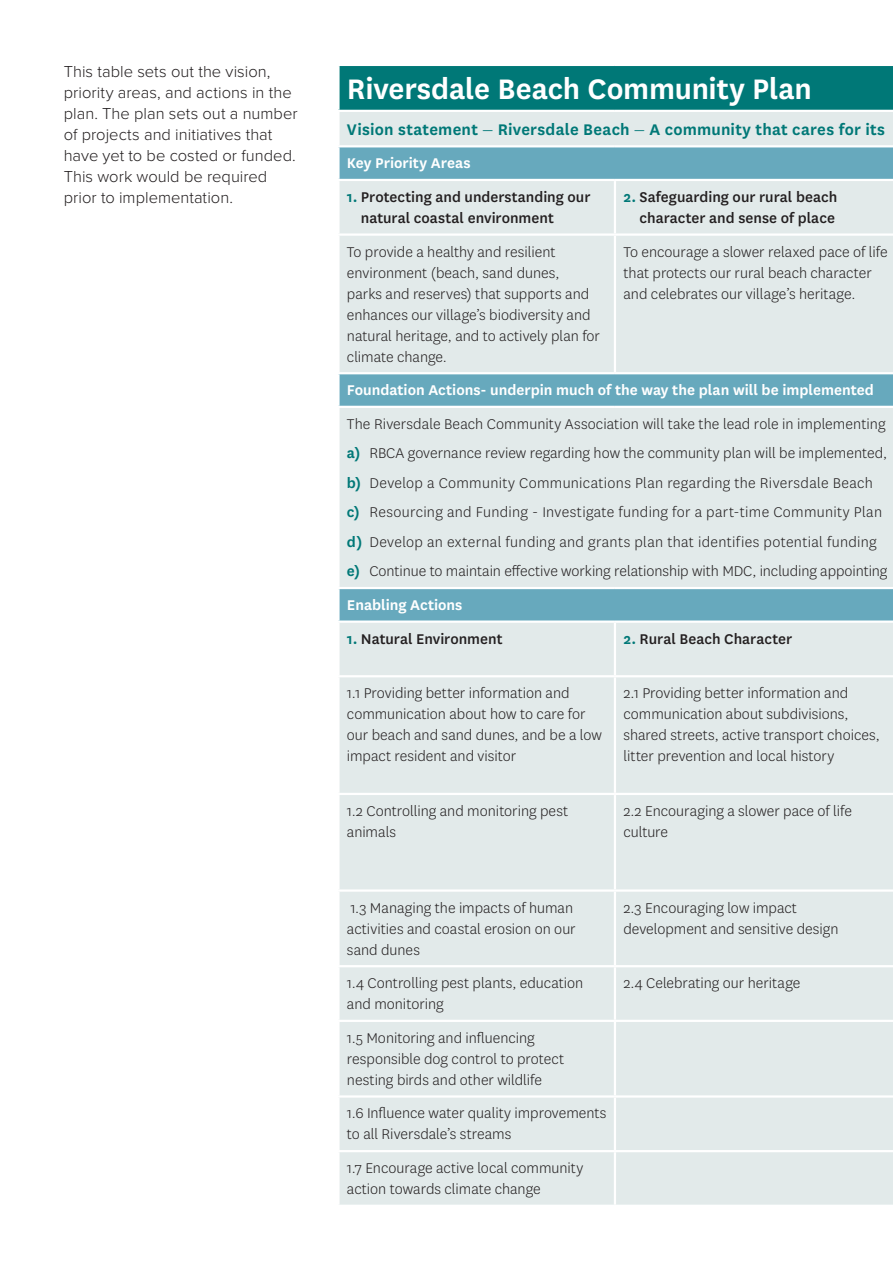
<style>
.page{position:relative;width:893px;height:1263px;background:#fff}
.page>*{position:absolute;margin:0;border:0;box-sizing:border-box;transform-origin:0 0}
.t1{font:600 33px "National";letter-spacing:-.005em;color:#fff}
.t2{font:600 18px "National";letter-spacing:.01em;color:#007877}
.t3{font:300 16.5px/21px "National";color:#231f20}
.t4{font:300 16.5px/21px "Proxima Nova";color:#231f20}
.t5{font:500 16.5px/21px "National";color:#231f20}
.t6{font:600 16.5px "National";color:#fff}
.s1{font-family:"Proxima Nova";font-weight:300}
.s2{font-weight:600;color:#007877}
</style>
<div class="page">
<div style="left:338px;top:65px;width:555px;height:46px;background:#007877"></div>
<div style="left:340px;top:112px;width:553px;height:1093px;background:#e2eaea"></div>
<svg style="left:340px;top:147px;width:553px;height:473px;background:#c9dce0"></svg>
<hr style="left:337px;top:64px;width:278px;height:2px;background:#fff">
<hr style="left:337px;top:66px;width:3px;height:44px;background:#fff">
<hr style="left:615px;top:64px;width:278px;height:2px;background:#fff">
<hr style="left:337px;top:110px;width:278px;height:2px;background:#fff">
<hr style="left:615px;top:110px;width:278px;height:2px;background:#fff">
<hr style="left:337px;top:145px;width:278px;height:2px;background:#fff">
<hr style="left:615px;top:145px;width:278px;height:2px;background:#fff">
<hr style="left:337px;top:179px;width:278px;height:2px;background:#fff">
<hr style="left:615px;top:179px;width:278px;height:2px;background:#fff">
<hr style="left:614px;top:181px;width:2px;height:52px;background:#fff">
<hr style="left:337px;top:233px;width:278px;height:3px;background:#fff">
<hr style="left:615px;top:233px;width:278px;height:3px;background:#fff">
<hr style="left:614px;top:236px;width:2px;height:136px;background:#fff">
<hr style="left:337px;top:372px;width:278px;height:2px;background:#fff">
<hr style="left:615px;top:372px;width:278px;height:2px;background:#fff">
<hr style="left:337px;top:406px;width:278px;height:2px;background:#fff">
<hr style="left:615px;top:406px;width:278px;height:2px;background:#fff">
<hr style="left:337px;top:587px;width:278px;height:2px;background:#fff">
<hr style="left:615px;top:587px;width:278px;height:2px;background:#fff">
<hr style="left:337px;top:620px;width:278px;height:3px;background:#fff">
<hr style="left:615px;top:620px;width:278px;height:3px;background:#fff">
<hr style="left:614px;top:623px;width:2px;height:52px;background:#fff">
<hr style="left:337px;top:675px;width:278px;height:2px;background:#fff">
<hr style="left:615px;top:675px;width:278px;height:2px;background:#fff">
<hr style="left:614px;top:677px;width:2px;height:116px;background:#fff">
<hr style="left:337px;top:793px;width:278px;height:2px;background:#fff">
<hr style="left:615px;top:793px;width:278px;height:2px;background:#fff">
<hr style="left:614px;top:795px;width:2px;height:94px;background:#fff">
<hr style="left:337px;top:889px;width:278px;height:3px;background:#fff">
<hr style="left:615px;top:889px;width:278px;height:3px;background:#fff">
<hr style="left:614px;top:892px;width:2px;height:73px;background:#fff">
<hr style="left:337px;top:965px;width:278px;height:2px;background:#fff">
<hr style="left:615px;top:965px;width:278px;height:2px;background:#fff">
<hr style="left:614px;top:967px;width:2px;height:53px;background:#fff">
<hr style="left:337px;top:1020px;width:278px;height:2px;background:#fff">
<hr style="left:615px;top:1020px;width:278px;height:2px;background:#fff">
<hr style="left:614px;top:1022px;width:2px;height:73px;background:#fff">
<hr style="left:337px;top:1095px;width:278px;height:2px;background:#fff">
<hr style="left:615px;top:1095px;width:278px;height:2px;background:#fff">
<hr style="left:614px;top:1097px;width:2px;height:53px;background:#fff">
<hr style="left:337px;top:1150px;width:278px;height:2px;background:#fff">
<hr style="left:615px;top:1150px;width:278px;height:2px;background:#fff">
<hr style="left:614px;top:1152px;width:2px;height:53px;background:#fff">
<p class="t4" style="left:64px;top:60px;width:235px">This table sets out the vision, priority areas, and actions in the plan. The plan sets out a number of projects and initiatives that have yet to be costed or funded.<br>This work would be required prior to implementation.</p>
<h1 class="t1" style="left:347px;top:66px;width:466px">Riversdale Beach Community Plan</h1>
<p class="t2" style="left:347px;top:117px;width:540px">Vision statement <span class="s1">–</span> Riversdale Beach <span class="s1">–</span> A community that cares for its</p>
<p class="t6" style="left:347px;top:152px;width:125px">Key Priority Areas</p>
<p class="t5" style="left:361px;top:185px;width:231px;text-indent:-14px"><span class="s2">1.</span> Protecting and understanding our natural coastal environment</p>
<p class="t5" style="left:623px;top:185px;width:215px;text-align:right"><span class="s2">2.</span> Safeguarding our rural beach character and sense of place</p>
<p class="t3" style="left:347px;top:240px;width:255px">To provide a healthy and resilient environment (beach, sand dunes,<br>parks and reserves) that supports and enhances our village’s biodiversity and natural heritage, and to actively plan for climate change.</p>
<p class="t3" style="left:623px;top:240px;width:266px">To encourage a slower relaxed pace of life that protects our rural beach character and celebrates our village’s heritage.</p>
<p class="t6" style="left:347px;top:379px;width:529px">Foundation Actions- underpin much of the way the plan will be implemented</p>
<p class="t3" style="left:347px;top:408px;width:542px;line-height:29.5px">The Riversdale Beach Community Association will take the lead role in implementing <span class="s2">a)</span> RBCA governance review regarding how the community plan will be implemented, <span class="s2">b)</span> Develop a Community Communications Plan regarding the Riversdale Beach <span class="s2">c)</span> Resourcing and Funding - Investigate funding for a part-time Community Plan <span class="s2">d)</span> Develop an external funding and grants plan that identifies potential funding <span class="s2">e)</span> Continue to maintain effective working relationship with MDC, including appointing</p>
<p class="t6" style="left:347px;top:593px;width:117px">Enabling Actions</p>
<p class="t5" style="left:347px;top:627px;width:157px"><span class="s2">1.</span> Natural Environment</p>
<p class="t5" style="left:623px;top:627px;width:170px"><span class="s2">2.</span> Rural Beach Character</p>
<p class="t3" style="left:347px;top:682px;width:256px">1.1 Providing better information and communication about how to care for our beach and sand dunes, and be a low impact resident and visitor</p>
<p class="t3" style="left:623px;top:682px;width:258px">2.1 Providing better information and communication about subdivisions, shared streets, active transport choices, litter prevention and local history</p>
<p class="t3" style="left:347px;top:800px;width:223px">1.2 Controlling and monitoring pest animals</p>
<p class="t3" style="left:623px;top:800px;width:230px">2.2 Encouraging a slower pace of life culture</p>
<p class="t3" style="left:347px;top:896px;width:230px">1.3 Managing the impacts of human activities and coastal erosion on our sand dunes</p>
<p class="t3" style="left:623px;top:896px;width:217px">2.3 Encouraging low impact development and sensitive design</p>
<p class="t3" style="left:347px;top:972px;width:238px">1.4 Controlling pest plants, education and monitoring</p>
<p class="t3" style="left:623px;top:972px;width:178px">2.4 Celebrating our heritage</p>
<p class="t3" style="left:347px;top:1027px;width:219px">1.5 Monitoring and influencing responsible dog control to protect nesting birds and other wildlife</p>
<p class="t3" style="left:347px;top:1102px;width:261px">1.6 Influence water quality improvements to all Riversdale’s streams</p>
<p class="t3" style="left:347px;top:1157px;width:238px">1.7 Encourage active local community action towards climate change</p>
</div>
